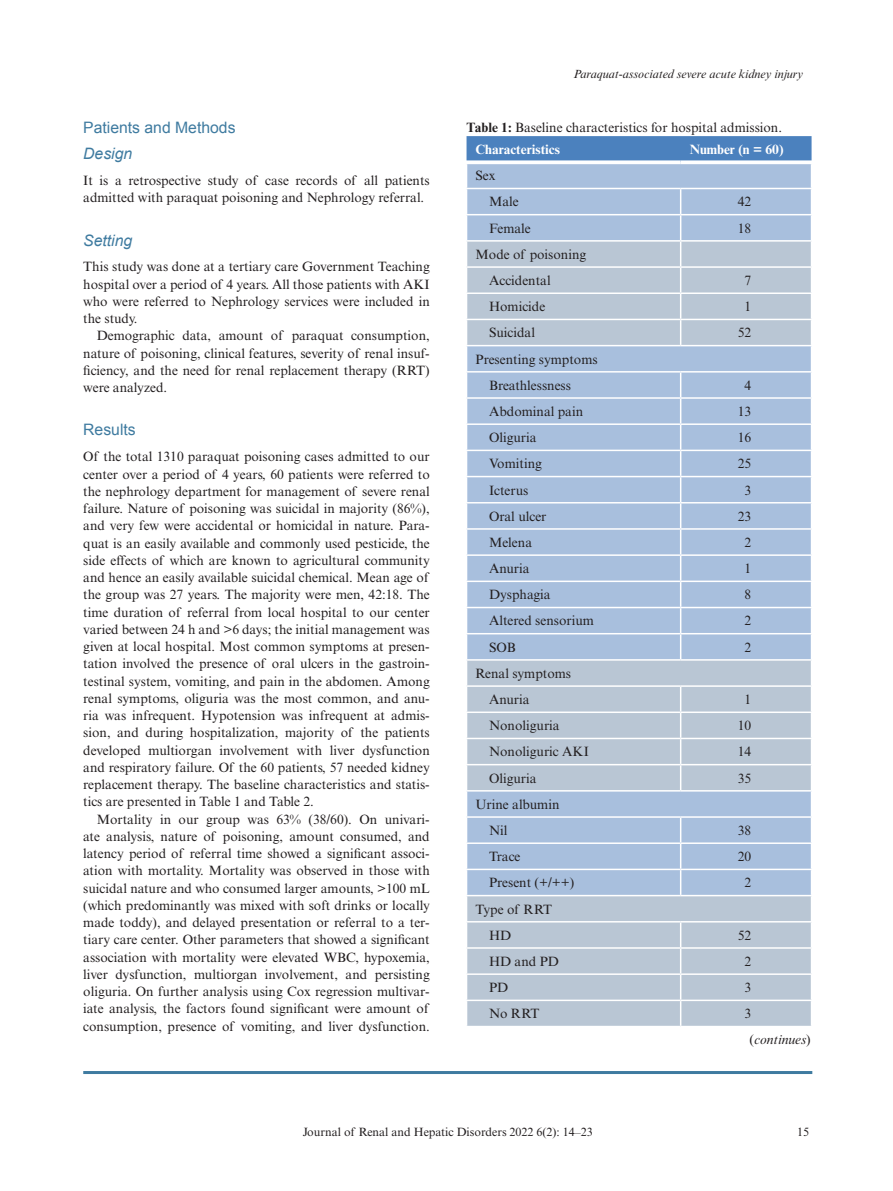
<style>
.page{position:relative;width:893px;height:1191px;background:#fff}
.page>*{position:absolute;margin:0;border:0;box-sizing:border-box;transform-origin:0 0}
.t1{font:15.75px "Arial";color:#3f7ba0}
.t2{font:italic 15.75px "Arial";color:#3f7ba0}
.TX{font:13.5px/17.2px "Times New Roman MT Std";color:#231f20;text-align:justify}
.TXI{font:13.5px/17.2px "Times New Roman MT Std";color:#231f20;text-align:justify}
.TB{font:13.5px "Times New Roman MT Std";color:#231f20}
.TT{font:13.5px "Times New Roman MT Std";color:#231f20}
.TCH{font:700 13.5px "Times New Roman MT Std";color:#fff}
.TB-2{font:italic 13.5px "Times New Roman MT Std";color:#231f20}
.t3{font:12px "Times New Roman MT Std";color:#231f20}
.t4{font:italic 12px "Times New Roman MT Std";color:#231f20}
.s1{font-weight:700}
.s2{font-style:normal}
</style>
<div class="page">
<hr style="left:83px;top:1071px;width:729px;height:3px;background:#3f7ba0">
<svg style="left:466px;top:136px;width:346px;height:890px;background:#b1c4da"></svg>
<hr style="left:466px;top:921px;width:215px;height:1px;background:#fff">
<hr style="left:681px;top:921px;width:131px;height:1px;background:#fff">
<svg style="left:466px;top:160px;width:215px;height:4px"></svg>
<svg style="left:681px;top:160px;width:131px;height:4px"></svg>
<h1 class="t1" style="left:83px;top:118px;width:154px">Patients and Methods</h1>
<h2 class="t2" style="left:83px;top:144px;width:51px">Design</h2>
<p class="TX" style="left:83px;top:172px;width:348px">It is a retrospective study of case records of all patients admitted with paraquat poisoning and Nephrology referral.</p>
<h2 class="t2" style="left:83px;top:230px;width:51px">Setting</h2>
<p class="TX" style="left:83px;top:258px;width:348px">This study was done at a tertiary care Government Teaching hospital over a period of 4 years. All those patients with AKI who were referred to Nephrology services were included in the study.</p>
<p class="TXI" style="left:83px;top:327px;width:348px;text-indent:14px">Demographic data, amount of paraquat consumption, nature of poisoning, clinical features, severity of renal insuf&shy;ficiency, and the need for renal replacement therapy (RRT) were analyzed.</p>
<h1 class="t1" style="left:83px;top:419px;width:54px">Results</h1>
<p class="TX" style="left:83px;top:448px;width:348px">Of the total 1310 paraquat poisoning cases admitted to our center over a period of 4 years, 60 patients were referred to the nephrology department for management of severe renal failure. Nature of poisoning was suicidal in majority (86%), and very few were accidental or homicidal in nature. Para&shy;quat is an easily available and commonly used pesticide, the side effects of which are known to agricultural community and hence an easily available suicidal chemical. Mean age of the group was 27 years. The majority were men, 42:18. The time duration of referral from local hospital to our center varied between 24 h and &gt;6 days; the initial management was given at local hospital. Most common symptoms at presen&shy;tation involved the presence of oral ulcers in the gastroin&shy;testinal system, vomiting, and pain in the abdomen. Among renal symptoms, oliguria was the most common, and anu&shy;ria was infrequent. Hypotension was infrequent at admis&shy;sion, and during hospitalization, majority of the patients developed multiorgan involvement with liver dysfunction and respiratory failure. Of the 60 patients, 57 needed kidney replacement therapy. The baseline characteristics and statis&shy;tics are presented in Table 1 and Table 2.</p>
<p class="TXI" style="left:83px;top:810px;width:348px;text-indent:14px">Mortality in our group was 63% (38/60). On univari&shy;ate analysis, nature of poisoning, amount consumed, and latency period of referral time showed a significant associ&shy;ation with mortality. Mortality was observed in those with suicidal nature and who consumed larger amounts, &gt;100 mL (which predominantly was mixed with soft drinks or locally made toddy), and delayed presentation or referral to a ter&shy;tiary care center. Other parameters that showed a significant association with mortality were elevated WBC, hypoxemia, liver dysfunction, multiorgan involvement, and persisting oliguria. On further analysis using Cox regression multivar&shy;iate analysis, the factors found significant were amount of consumption, presence of vomiting, and liver dysfunction.</p>
<p class="t4" style="left:573px;top:67px;width:231px">Paraquat-associated severe acute kidney injury</p>
<p class="TT" style="left:466px;top:119px;width:317px"><span class="s1">Table 1:</span> Baseline characteristics for hospital admission.</p>
<p class="TCH" style="left:475px;top:141px;width:86px">Characteristics</p>
<p class="TCH" style="left:690px;top:141px;width:95px">Number (n = 60)</p>
<p class="TB" style="left:475px;top:168px;width:21px">Sex</p>
<p class="TB" style="left:489px;top:194px;width:31px">Male</p>
<p class="TB" style="left:738px;top:194px;width:15px">42</p>
<p class="TB" style="left:489px;top:220px;width:43px">Female</p>
<p class="TB" style="left:738px;top:220px;width:15px">18</p>
<p class="TB" style="left:475px;top:246px;width:112px">Mode of poisoning</p>
<p class="TB" style="left:489px;top:273px;width:63px">Accidental</p>
<p class="TB" style="left:744px;top:273px;width:8px">7</p>
<p class="TB" style="left:489px;top:299px;width:58px">Homicide</p>
<p class="TB" style="left:744px;top:299px;width:8px">1</p>
<p class="TB" style="left:489px;top:325px;width:47px">Suicidal</p>
<p class="TB" style="left:738px;top:325px;width:15px">52</p>
<p class="TB" style="left:475px;top:351px;width:124px">Presenting symptoms</p>
<p class="TB" style="left:489px;top:377px;width:83px">Breathlessness</p>
<p class="TB" style="left:744px;top:377px;width:8px">4</p>
<p class="TB" style="left:489px;top:403px;width:96px">Abdominal pain</p>
<p class="TB" style="left:738px;top:403px;width:15px">13</p>
<p class="TB" style="left:489px;top:430px;width:49px">Oliguria</p>
<p class="TB" style="left:738px;top:430px;width:15px">16</p>
<p class="TB" style="left:489px;top:456px;width:54px">Vomiting</p>
<p class="TB" style="left:738px;top:456px;width:15px">25</p>
<p class="TB" style="left:489px;top:482px;width:41px">Icterus</p>
<p class="TB" style="left:744px;top:482px;width:8px">3</p>
<p class="TB" style="left:489px;top:508px;width:59px">Oral ulcer</p>
<p class="TB" style="left:738px;top:508px;width:15px">23</p>
<p class="TB" style="left:489px;top:534px;width:45px">Melena</p>
<p class="TB" style="left:744px;top:534px;width:8px">2</p>
<p class="TB" style="left:489px;top:561px;width:42px">Anuria</p>
<p class="TB" style="left:744px;top:561px;width:8px">1</p>
<p class="TB" style="left:489px;top:587px;width:63px">Dysphagia</p>
<p class="TB" style="left:744px;top:587px;width:8px">8</p>
<p class="TB" style="left:489px;top:613px;width:106px">Altered sensorium</p>
<p class="TB" style="left:744px;top:613px;width:8px">2</p>
<p class="TB" style="left:489px;top:639px;width:28px">SOB</p>
<p class="TB" style="left:744px;top:639px;width:8px">2</p>
<p class="TB" style="left:475px;top:665px;width:97px">Renal symptoms</p>
<p class="TB" style="left:489px;top:691px;width:42px">Anuria</p>
<p class="TB" style="left:744px;top:691px;width:8px">1</p>
<p class="TB" style="left:489px;top:718px;width:72px">Nonoliguria</p>
<p class="TB" style="left:738px;top:718px;width:15px">10</p>
<p class="TB" style="left:489px;top:744px;width:101px">Nonoliguric AKI</p>
<p class="TB" style="left:738px;top:744px;width:15px">14</p>
<p class="TB" style="left:489px;top:770px;width:49px">Oliguria</p>
<p class="TB" style="left:738px;top:770px;width:15px">35</p>
<p class="TB" style="left:475px;top:796px;width:85px">Urine albumin</p>
<p class="TB" style="left:489px;top:822px;width:20px">Nil</p>
<p class="TB" style="left:738px;top:822px;width:15px">38</p>
<p class="TB" style="left:489px;top:848px;width:33px">Trace</p>
<p class="TB" style="left:738px;top:848px;width:15px">20</p>
<p class="TB" style="left:489px;top:875px;width:87px">Present (+/++)</p>
<p class="TB" style="left:744px;top:875px;width:8px">2</p>
<p class="TB" style="left:475px;top:901px;width:78px">Type of RRT</p>
<p class="TB" style="left:489px;top:927px;width:24px">HD</p>
<p class="TB" style="left:738px;top:927px;width:15px">52</p>
<p class="TB" style="left:489px;top:953px;width:71px">HD and PD</p>
<p class="TB" style="left:744px;top:953px;width:8px">2</p>
<p class="TB" style="left:489px;top:979px;width:21px">PD</p>
<p class="TB" style="left:744px;top:979px;width:8px">3</p>
<p class="TB" style="left:489px;top:1006px;width:52px">No RRT</p>
<p class="TB" style="left:744px;top:1006px;width:8px">3</p>
<p class="TB-2" style="left:750px;top:1032px;width:63px"><span class="s2">(</span>continues<span class="s2">)</span></p>
<p class="t3" style="left:303px;top:1124px;width:292px">Journal of Renal and Hepatic Disorders 2022 6(2): 14–23</p>
<p class="t3" style="left:797px;top:1124px;width:13px">15</p>
</div>
